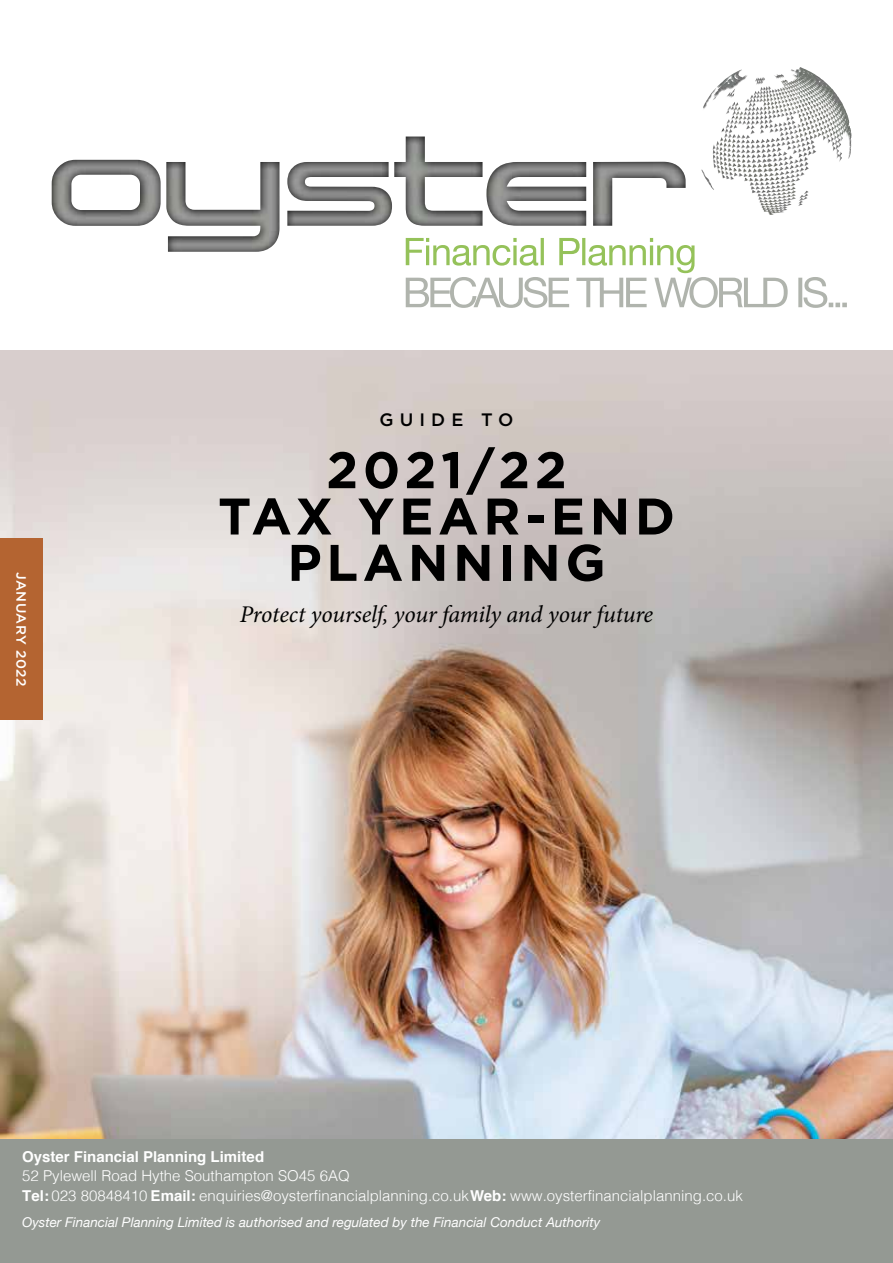
<style>
.page{position:relative;width:893px;height:1263px;background:#fff}
.page>*{position:absolute;margin:0;border:0;box-sizing:border-box;transform-origin:0 0}
.t1{font:700 51.3px/46.3px "Gotham HTF";letter-spacing:.09em;color:#000;text-align:center}
.t2{font:italic 24px "Minion Pro";letter-spacing:-.01em;color:#000}
.t3{font:500 18px "Gotham HTF";letter-spacing:.34em;color:#000}
.t4{font:300 15px/19.5px "Helvetica";color:#fff}
.t5{font:700 15px "Helvetica";color:#fff}
.t6{font:italic 13.5px "Helvetica Neue";color:#fff}
.t7{font:500 13.5px "Gotham HTF";letter-spacing:.04em;color:#fff}
.s1{font-weight:700}
</style>
<div class="page">
<img style="left:0;top:351px;width:893px;height:788px">
<div style="left:0;top:538px;width:43px;height:182px;background:#b46431"></div>
<img style="left:279px;top:161px;width:388px;height:65px">
<img style="left:394px;top:137px;width:89px;height:89px">
<img style="left:52px;top:160px;width:109px;height:66px">
<img style="left:593px;top:162px;width:93px;height:64px">
<img style="left:486px;top:162px;width:100px;height:64px">
<img style="left:287px;top:162px;width:105px;height:64px">
<img style="left:166px;top:162px;width:113px;height:90px">
<svg style="left:406px;top:238px;width:441px;height:70px"></svg>
<img style="left:745px;top:69px;width:54px;height:33px">
<img style="left:712px;top:70px;width:33px;height:30px">
<img style="left:799px;top:68px;width:52px;height:91px">
<div style="left:0;top:1139px;width:893px;height:124px;background:#949993"></div>
<p class="t7" style="left:29px;top:572px;width:116px;rotate:90deg">JANUARY 2022</p>
<p class="t3" style="left:379px;top:410px;width:136px">GUIDE TO</p>
<h1 class="t1" style="left:218px;top:446px;width:458px">2021/22<br>TAX YEAR-END<br>PLANNING</h1>
<h2 class="t2" style="left:240px;top:598px;width:415px">Protect yourself, your family and your future</h2>
<p class="t5" style="left:22px;top:1150px;width:244px">Oyster Financial Planning Limited</p>
<p class="t4" style="left:22px;top:1167px;width:722px">52 Pylewell Road Hythe Southampton SO45 6AQ<br><span class="s1">Tel:</span> 023 80848410 <span class="s1">Email:</span> enquiries@oysterfinancialplanning.co.uk <span class="s1">Web:</span> www.oysterfinancialplanning.co.uk</p>
<p class="t6" style="left:22px;top:1214px;width:580px">Oyster Financial Planning Limited is authorised and regulated by the Financial Conduct Authority</p>
</div>
